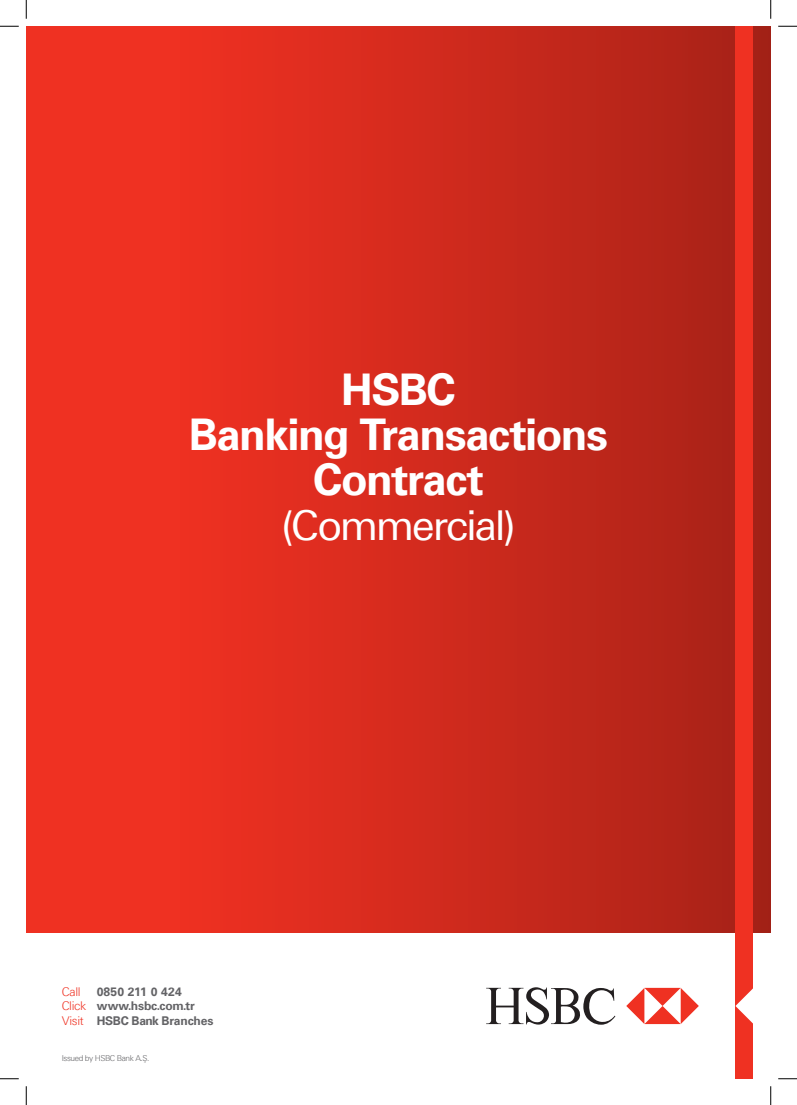
<style>
.page{position:relative;width:797px;height:1105px;background:#fff}
.page>*{position:absolute;margin:0;border:0;box-sizing:border-box;transform-origin:0 0}
.t1{font:43.75px/45px "Univers TR Bold";letter-spacing:-.035em;color:#fff;text-align:center}
.t2{font:41.25px "Univers TR Regular";letter-spacing:-.04em;color:#fff}
.t3{font:12.12px/14.5px "Univers TR Bold";letter-spacing:-.015em;color:#636366}
.t4{font:12.12px "Univers TR Light";color:#ef3122}
.t5{font:8.12px "Univers TR Light";letter-spacing:-.05em;color:#636366}
.s1{font-family:"Univers TR Light";color:#ef3122}
</style>
<div class="page">
<div style="left:26px;top:26px;width:744px;height:907px;background:linear-gradient(to right,#fc3324,#aa2218)"></div>
<svg style="left:486px;top:987px;width:129px;height:38px"></svg>
<svg style="left:626px;top:988px;width:73px;height:36px"></svg>
<div style="left:735px;top:26px;width:18px;height:1053px;background:#ef3122"></div>
<svg style="left:735px;top:988px;width:18px;height:36px"></svg>
<svg style="left:0;top:25px;width:19px;height:2px"></svg>
<svg style="left:778px;top:25px;width:19px;height:2px"></svg>
<svg style="left:0;top:1078px;width:19px;height:1px"></svg>
<svg style="left:778px;top:1078px;width:19px;height:1px"></svg>
<svg style="left:25px;top:0;width:2px;height:19px"></svg>
<svg style="left:25px;top:1086px;width:2px;height:19px"></svg>
<svg style="left:770px;top:0;width:1px;height:19px"></svg>
<svg style="left:770px;top:1086px;width:1px;height:19px"></svg>
<h1 class="t1" style="left:189px;top:367px;width:420px">HSBC<br>Banking Transactions<br>Contract</h1>
<h2 class="t2" style="left:281px;top:501px;width:235px">(Commercial)</h2>
<p class="t4" style="left:62px;top:984px;width:21px">Call</p>
<p class="t3" style="left:62px;top:984px;width:153px;text-indent:35px">0850 211 0 424<br><span class="s1">Click</span> www.hsbc.com.tr<br><span class="s1">Visit</span> HSBC Bank Branches</p>
<p class="t5" style="left:62px;top:1053px;width:89px">Issued by HSBC Bank A.Ş.</p>
</div>
